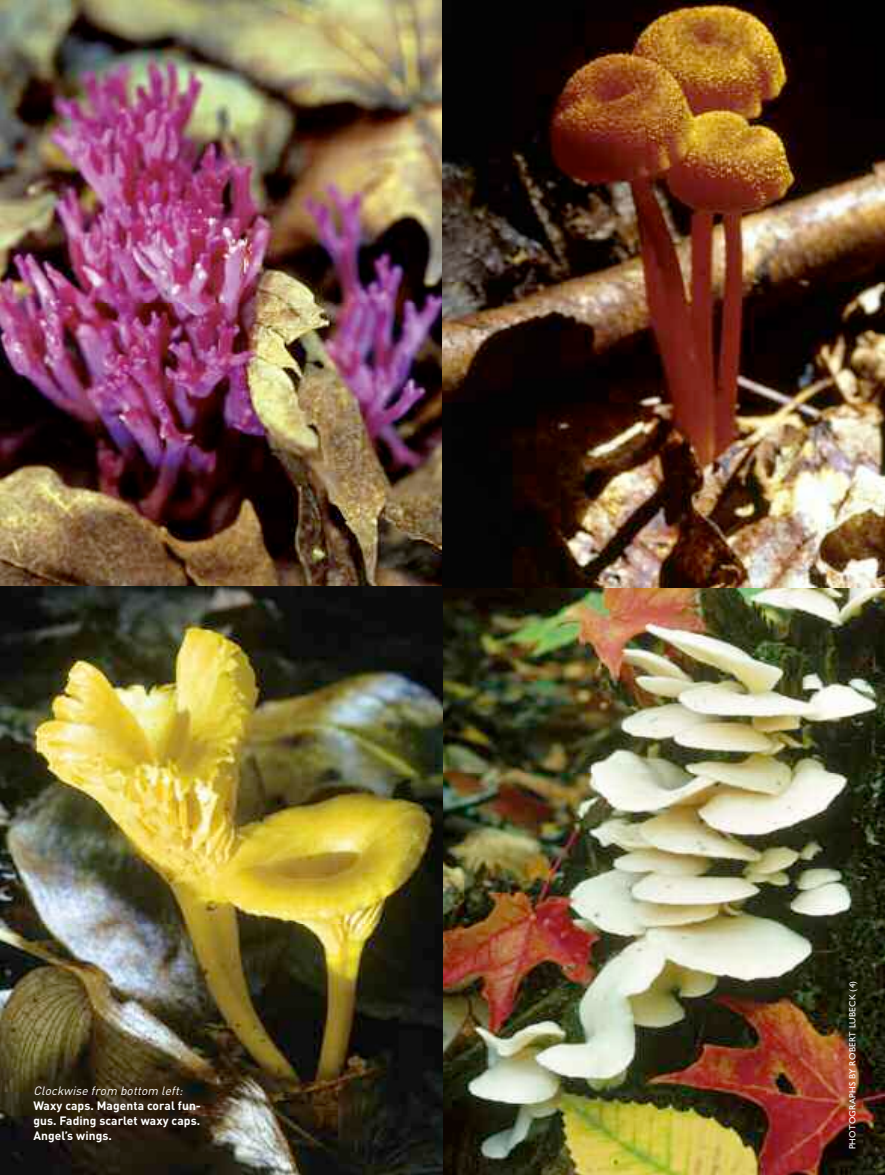
<style>
.page{position:relative;width:885px;height:1175px;background:#fff}
.page>*{position:absolute;margin:0;border:0;box-sizing:border-box;transform-origin:0 0}
.t1{font:700 12px/15px "DIN";letter-spacing:.005em;color:#fff;text-align:justify}
.t2{font:italic 12px "DIN";color:#fff}
.t3{font:9px "Gill Sans";letter-spacing:.025em;color:#fff}
</style>
<div class="page">
<img style="left:0;top:0;width:884px;height:1174px">
<p class="t2" style="left:33px;top:1083px;width:154px">Clockwise from bottom left:</p>
<p class="t1" style="left:33px;top:1097px;width:169px">Waxy caps. Magenta coral fun&shy;gus. Fading scarlet waxy caps.<br>Angel’s wings.</p>
<p class="t3" style="left:847px;top:1149px;width:170px;rotate:-90deg">PHOTOGRAPHS BY ROBERT LUBECK (4)</p>
</div>
